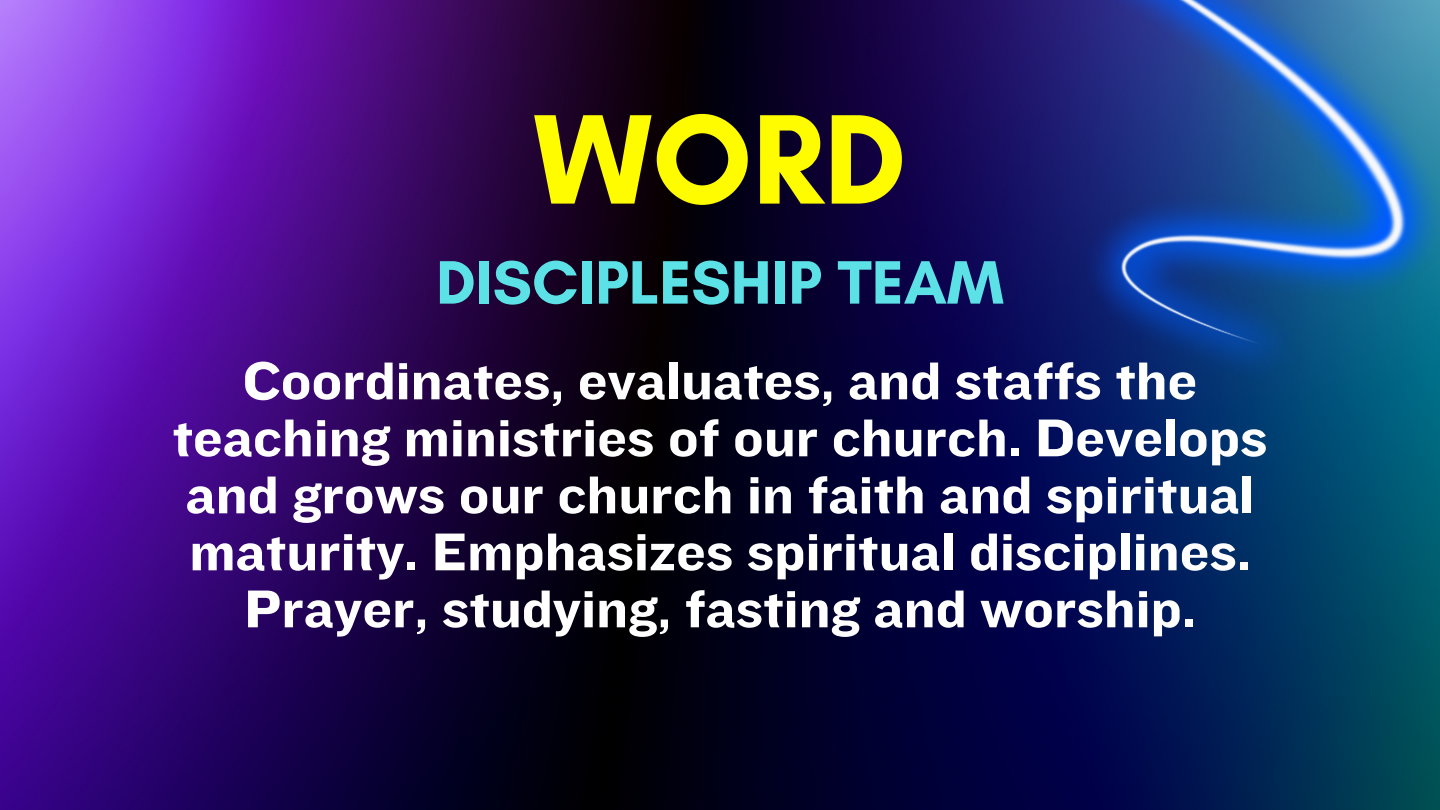
<style>
.page{position:relative;width:1440px;height:810px;background:#fff}
.page>*{position:absolute;margin:0;border:0;box-sizing:border-box;transform-origin:0 0}
.t1{font:700 130px "Glacial Indifference";color:#fffc00}
.t2{font:700 62.4px "Glacial Indifference";color:#5ce1e6}
.t3{font:55.2px/57px "Knockout 52";color:#fff;text-align:center}
</style>
<div class="page">
<img style="left:0;top:0;width:1440px;height:810px">
<img style="left:850px;top:0;width:590px;height:438px">
<p class="t1" style="left:534px;top:80px;width:374px">WORD</p>
<p class="t2" style="left:436px;top:244px;width:569px">DISCIPLESHIP TEAM</p>
<p class="t3" style="left:172px;top:351px;width:1097px">Coordinates, evaluates, and staffs the teaching ministries of our church. Develops and grows our church in faith and spiritual maturity. Emphasizes spiritual disciplines.<br>Prayer, studying, fasting and worship.</p>
</div>
